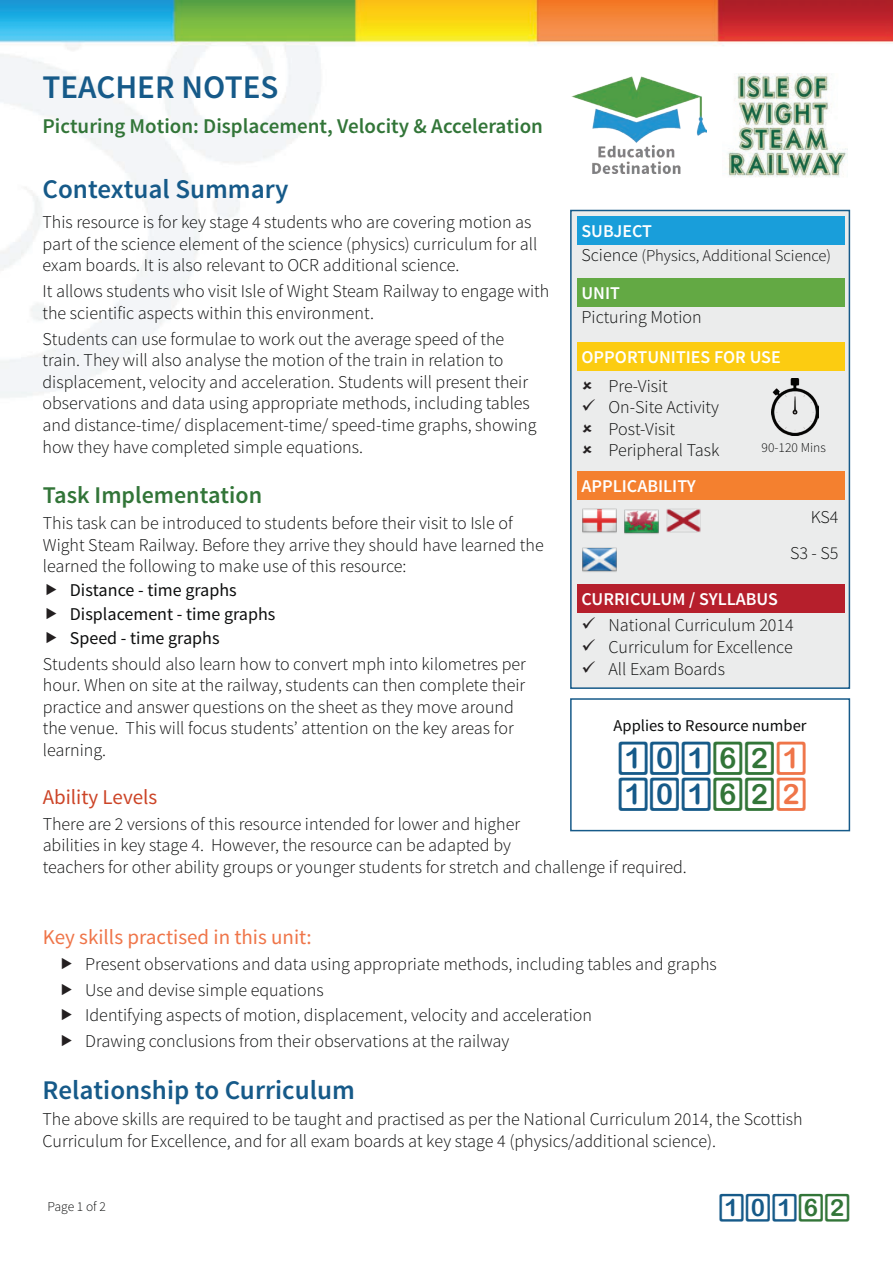
<style>
.page{position:relative;width:893px;height:1263px;background:#fff}
.page>*{position:absolute;margin:0;border:0;box-sizing:border-box;transform-origin:0 0}
.t1{font:36px/36px "D3 Round Squarism";color:#165a89}
.t2{font:600 33px "Source Sans Pro";color:#165a89}
.t3{font:30px "D3 Round Squarism";color:#165a89}
.t4{font:600 27px "Source Sans Pro";color:#165a89}
.t5{font:600 24px "Source Sans Pro";color:#327538}
.t6{font:600 21px "Source Sans Pro";color:#327538}
.t7{font:21px "Source Sans Pro";color:#ef7549}
.t8{font:21px "Source Sans Pro";color:#cc4427}
.t9{font:300 18px/21.6px "Source Sans Pro";color:#0c0d0d}
.t10{font:600 18px "Source Sans Pro";color:#fff}
.t11{font:18px/23.7px "Source Sans Pro";color:#0c0d0d}
.t12{font:300 16.5px "Source Sans Pro";color:#0c0d0d}
.t13{font:16.5px "Source Sans Pro";color:#0c0d0d}
.t14{font:300 13.5px "Source Sans Pro";color:#0c0d0d}
.s1{font-size:18px}
.s2{color:#231f20}
.s3{color:#327538}
.s4{color:#ef7549}
</style>
<div class="page">
<img style="left:0;top:0;width:893px;height:832px">
<img style="left:572px;top:77px;width:135px;height:97px">
<img style="left:723px;top:73px;width:125px;height:105px">
<div style="left:570px;top:698px;width:280px;height:133px;border:2px solid #165a89"></div>
<div style="left:570px;top:210px;width:280px;height:479px;background:#ebecec;border:2px solid #165a89"></div>
<div style="left:577px;top:216px;width:268px;height:28px;background:#199eda"></div>
<div style="left:577px;top:278px;width:268px;height:29px;background:#63a944"></div>
<div style="left:577px;top:342px;width:268px;height:29px;background:#fccc11"></div>
<div style="left:577px;top:471px;width:268px;height:29px;background:#f4802f"></div>
<div style="left:577px;top:584px;width:268px;height:29px;background:#b61f2c"></div>
<img style="left:582px;top:508px;width:35px;height:25px">
<img style="left:624px;top:509px;width:35px;height:25px">
<img style="left:666px;top:508px;width:35px;height:25px">
<img style="left:582px;top:547px;width:35px;height:25px">
<img style="left:771px;top:378px;width:48px;height:57px">
<svg style="left:47px;top:584px;width:9px;height:11px"></svg>
<svg style="left:47px;top:608px;width:9px;height:11px"></svg>
<svg style="left:47px;top:631px;width:9px;height:12px"></svg>
<h2 class="t2" style="left:43px;top:66px;width:238px">TEACHER NOTES</h2>
<p class="t6" style="left:43px;top:112px;width:502px">Picturing Motion: Displacement, Velocity &amp; Acceleration</p>
<h3 class="t4" style="left:43px;top:172px;width:248px">Contextual Summary</h3>
<p class="t9" style="left:43px;top:211px;width:496px">This resource is for key stage 4 students who are covering motion as part of the science element of the science (physics) curriculum for all exam boards. It is also relevant to OCR additional science.</p>
<p class="t9" style="left:43px;top:280px;width:508px">It allows students who visit Isle of Wight Steam Railway to engage with the scientific aspects within this environment.</p>
<p class="t9" style="left:43px;top:328px;width:495px">Students can use formulae to work out the average speed of the train. They will also analyse the motion of the train in relation to displacement, velocity and acceleration. Students will present their observations and data using appropriate methods, including tables and distance-time/ displacement-time/ speed-time graphs, showing how they have completed simple equations.</p>
<h3 class="t5" style="left:43px;top:480px;width:221px">Task Implementation</h3>
<p class="t9" style="left:43px;top:513px;width:502px">This task can be introduced to students before their visit to Isle of<br>Wight Steam Railway. Before they arrive they should have learned the learned the following to make use of this resource:</p>
<p class="t11" style="left:70px;top:579px;width:207px">Distance - time graphs<br>Displacement - time graphs<br>Speed - time graphs</p>
<p class="t9" style="left:43px;top:653px;width:485px">Students should also learn how to convert mph into kilometres per hour. When on site at the railway, students can then complete their practice and answer questions on the sheet as they move around the venue. This will focus students’ attention on the key areas for learning.</p>
<p class="t8" style="left:43px;top:784px;width:116px">Ability Levels</p>
<p class="t9" style="left:43px;top:813px;width:646px">There are 2 versions of this resource intended for lower and higher<br>abilities in key stage 4. However, the resource can be adapted by<br>teachers for other ability groups or younger students for stretch and challenge if required.</p>
<p class="t10" style="left:581px;top:219px;width:72px">SUBJECT</p>
<p class="t12" style="left:581px;top:245px;width:251px"><span class="s1">Science</span> (Physics, Additional Science)</p>
<p class="t10" style="left:581px;top:282px;width:40px">UNIT</p>
<p class="t9" style="left:581px;top:306px;width:122px">Picturing Motion</p>
<p class="t10" style="left:581px;top:346px;width:201px">OPPORTUNITIES FOR USE</p>
<p class="t9" style="left:608px;top:375px;width:61px">Pre-Visit</p>
<p class="t9" style="left:608px;top:396px;width:112px;text-indent:-27px"><span class="s2">✓</span> On-Site Activity<br>Post-Visit<br>Peripheral Task</p>
<p class="t14" style="left:762px;top:439px;width:66px">90-120 Mins</p>
<p class="t10" style="left:581px;top:475px;width:116px">APPLICABILITY</p>
<p class="t9" style="left:790px;top:499px;width:50px;line-height:36px;text-align:right">KS4<br>S3 - S5</p>
<p class="t10" style="left:581px;top:588px;width:198px">CURRICULUM / SYLLABUS</p>
<p class="t9" style="left:581px;top:615px;width:214px"><span class="s2">✓</span> National Curriculum 2014</p>
<p class="t9" style="left:581px;top:636px;width:213px"><span class="s2">✓</span> Curriculum for Excellence</p>
<p class="t9" style="left:581px;top:658px;width:145px"><span class="s2">✓</span> All Exam Boards</p>
<p class="t13" style="left:614px;top:715px;width:195px">Applies to Resource number</p>
<h1 class="t1" style="left:617px;top:740px;width:191px">101<span class="s3">62</span><span class="s4">1<br></span>101<span class="s3">62</span><span class="s4">2</span></h1>
<p class="t7" style="left:43px;top:924px;width:271px">Key skills practised in this unit:</p>
<p class="t9" style="left:85px;top:951px;width:633px;line-height:25.8px">Present observations and data using appropriate methods, including tables and graphs Use and devise simple equations<br>Identifying aspects of motion, displacement, velocity and acceleration<br>Drawing conclusions from their observations at the railway</p>
<h3 class="t4" style="left:43px;top:1073px;width:314px">Relationship to Curriculum</h3>
<p class="t9" style="left:43px;top:1108px;width:762px">The above skills are required to be taught and practised as per the National Curriculum 2014, the Scottish<br>Curriculum for Excellence, and for all exam boards at key stage 4 (physics/additional science).</p>
<p class="t14" style="left:48px;top:1198px;width:60px">Page 1 of 2</p>
<h3 class="t3" style="left:719px;top:1193px;width:133px">101<span class="s3">62</span></h3>
</div>
